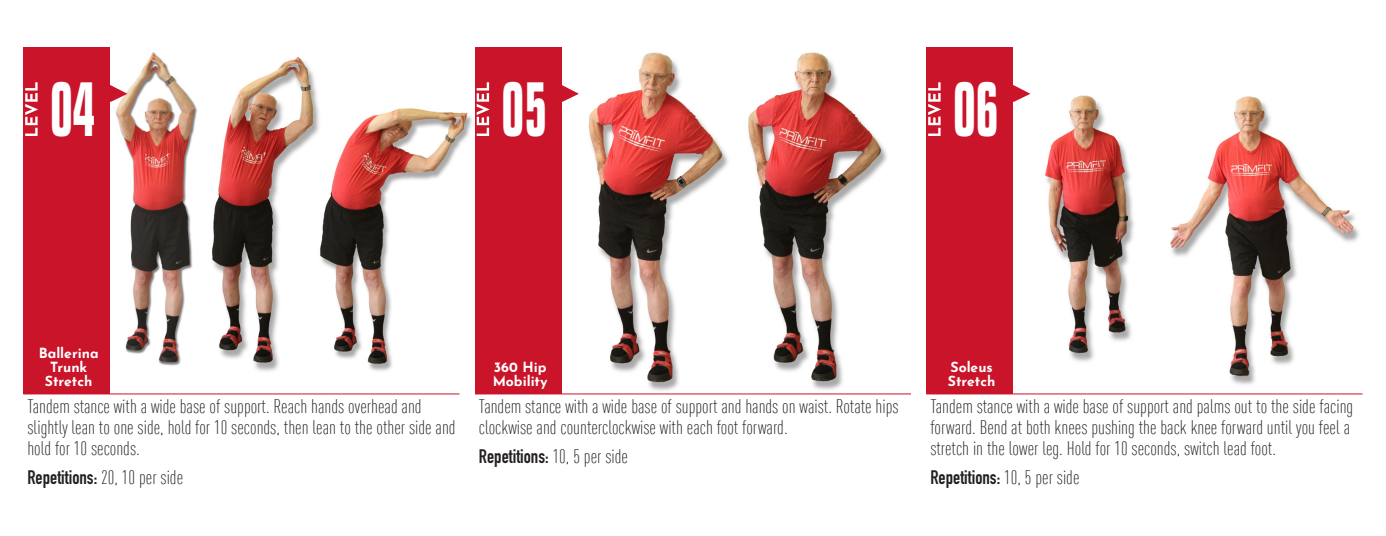
<style>
.page{position:relative;width:1386px;height:536px;background:#fff}
.page>*{position:absolute;margin:0;border:0;box-sizing:border-box;transform-origin:0 0}
.Number{font:80.33px "Eurostile Con Hea";color:#fff;scale:.61 1}
.Instruction{font:300 condensed 19.25px/21px "DIN Pro";color:#231f20}
.Instruction-2{font:700 19.25px "DIN Condensed";color:#231f20}
.Box_Title{font:700 14px/14px "Josefin Sans";color:#fff}
.s1{font-family:"DIN Pro";font-weight:300;font-stretch:condensed}
</style>
<div class="page">
<img style="left:115px;top:52px;width:82px;height:314px">
<img style="left:588px;top:52px;width:140px;height:339px">
<img style="left:1045px;top:95px;width:89px;height:267px">
<img style="left:212px;top:56px;width:105px;height:315px">
<img style="left:748px;top:52px;width:139px;height:338px">
<img style="left:1170px;top:96px;width:189px;height:289px">
<img style="left:317px;top:102px;width:155px;height:269px">
<hr style="left:23px;top:393px;width:437px;height:1px;background:#c9142a">
<hr style="left:475px;top:393px;width:436px;height:1px;background:#c9142a">
<hr style="left:926px;top:393px;width:437px;height:1px;background:#c9142a">
<div style="left:24px;top:47px;width:86px;height:347px;background:#c9142a"></div>
<svg style="left:25px;top:82px;width:13px;height:54px"></svg>
<svg style="left:110px;top:85px;width:17px;height:17px"></svg>
<div style="left:475px;top:47px;width:87px;height:347px;background:#c9142a"></div>
<svg style="left:477px;top:82px;width:13px;height:54px"></svg>
<svg style="left:562px;top:85px;width:17px;height:17px"></svg>
<div style="left:927px;top:47px;width:86px;height:347px;background:#c9142a"></div>
<svg style="left:928px;top:82px;width:13px;height:54px"></svg>
<svg style="left:1013px;top:85px;width:17px;height:17px"></svg>
<p class="Number" style="left:50px;top:51px;width:76px">04</p>
<p class="Number" style="left:502px;top:51px;width:76px">05</p>
<p class="Number" style="left:953px;top:51px;width:76px">06</p>
<p class="Box_Title" style="left:39px;top:344px;width:61px;text-align:center">Ballerina<br>Trunk</p>
<p class="Box_Title" style="left:45px;top:372px;width:49px">Stretch</p>
<p class="Instruction" style="left:27px;top:394px;width:430px">Tandem stance with a wide base of support. Reach hands overhead and slightly lean to one side, hold for 10 seconds, then lean to the other side and hold for 10 seconds.</p>
<p class="Instruction-2" style="left:27px;top:463px;width:157px">Repetitions: <span class="s1">20, 10 per side</span></p>
<p class="Box_Title" style="left:493px;top:358px;width:56px">360 Hip<br>Mobility</p>
<p class="Instruction" style="left:479px;top:394px;width:421px">Tandem stance with a wide base of support and hands on waist. Rotate hips clockwise and counterclockwise with each foot forward.</p>
<p class="Instruction-2" style="left:479px;top:442px;width:151px">Repetitions: <span class="s1">10, 5 per side</span></p>
<p class="Box_Title" style="left:948px;top:358px;width:49px">Soleus<br>Stretch</p>
<p class="Instruction" style="left:930px;top:394px;width:424px">Tandem stance with a wide base of support and palms out to the side facing forward. Bend at both knees pushing the back knee forward until you feel a stretch in the lower leg. Hold for 10 seconds, switch lead foot.</p>
<p class="Instruction-2" style="left:930px;top:463px;width:151px">Repetitions: <span class="s1">10, 5 per side</span></p>
</div>
